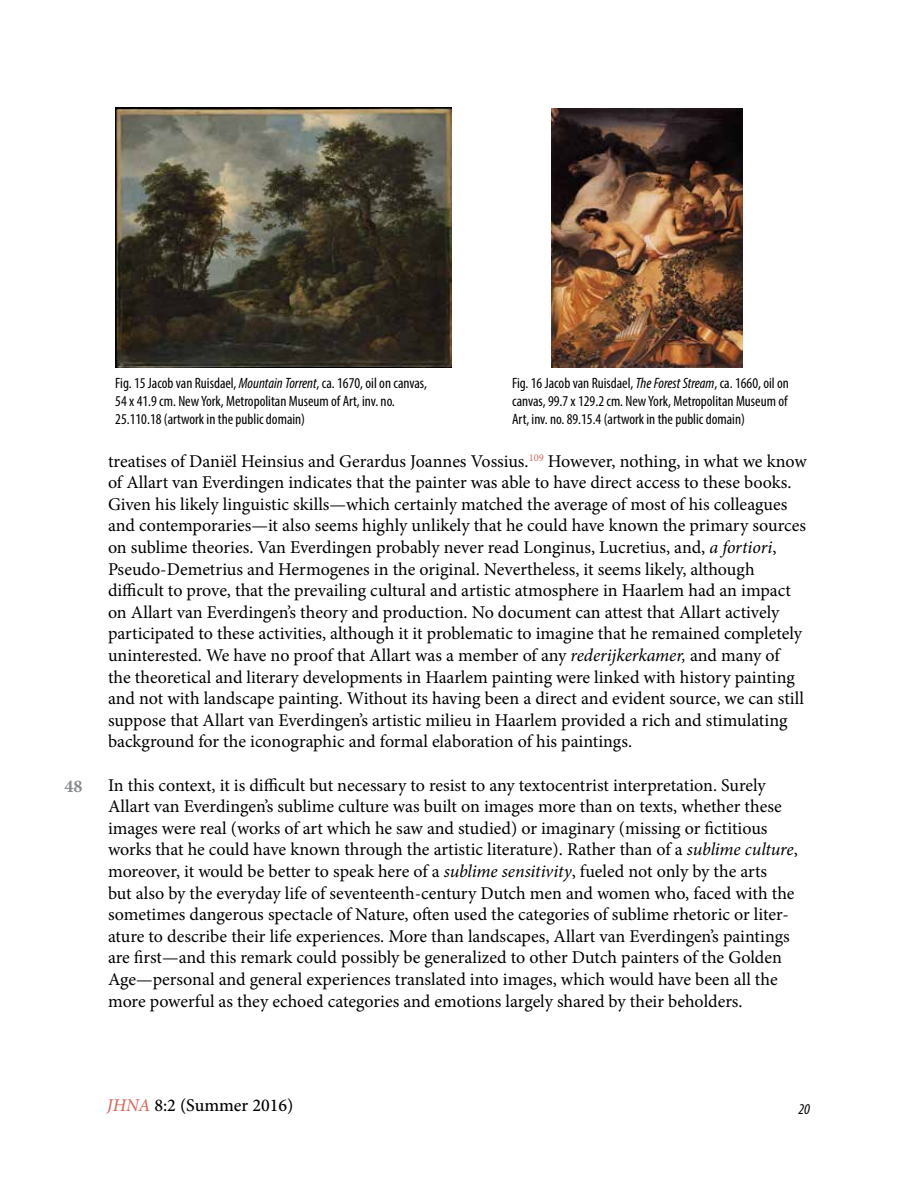
<style>
.page{position:relative;width:918px;height:1188px;background:#fff}
.page>*{position:absolute;margin:0;border:0;box-sizing:border-box;transform-origin:0 0}
.t1{font:18px/21.6px "Minion Pro";color:#000}
.t2{font:500 18px "Minion Pro";color:#000}
.t3{font:700 18px "Minion Pro";color:#888a8c}
.t4{font:condensed 15px/18px "Myriad Pro";color:#000}
.t5{font:italic condensed 15px "Myriad Pro";color:#000}
.s1{font-style:italic}
.s2{font-style:italic;color:#d46c62}
</style>
<div class="page">
<img style="left:115px;top:108px;width:337px;height:260px">
<img style="left:551px;top:108px;width:192px;height:260px">
<p class="t3" style="left:64px;top:773px;width:19px">48</p>
<p class="t4" style="left:115px;top:374px;width:313px">Fig. 15 Jacob van Ruisdael, <span class="s1">Mountain Torrent</span>, ca. 1670, oil on canvas,<br>54 x 41.9 cm. New York, Metropolitan Museum of Art, inv. no.<br>25.110.18 (artwork in the public domain)</p>
<p class="t4" style="left:512px;top:374px;width:278px;text-align:justify">Fig. 16 Jacob van Ruisdael, <span class="s1">The Forest Stream</span>, ca. 1660, oil on canvas, 99.7 x 129.2 cm. New York, Metropolitan Museum of Art, inv. no. 89.15.4 (artwork in the public domain)</p>
<p class="t1" style="left:108px;top:450px;width:700px">treatises of Daniël Heinsius and Gerardus Joannes Vossius.<sup>109</sup> However, nothing, in what we know of Allart van Everdingen indicates that the painter was able to have direct access to these books.<br>Given his likely linguistic skills—which certainly matched the average of most of his colleagues and contemporaries—it also seems highly unlikely that he could have known the primary sources on sublime theories. Van Everdingen probably never read Longinus, Lucretius, and, <span class="s1">a fortiori</span>, Pseudo-Demetrius and Hermogenes in the original. Nevertheless, it seems likely, although difficult to prove, that the prevailing cultural and artistic atmosphere in Haarlem had an impact on Allart van Everdingen’s theory and production. No document can attest that Allart actively participated to these activities, although it it problematic to imagine that he remained completely uninterested. We have no proof that Allart was a member of any <span class="s1">rederijkerkamer,</span> and many of the theoretical and literary developments in Haarlem painting were linked with history painting and not with landscape painting. Without its having been a direct and evident source, we can still suppose that Allart van Everdingen’s artistic milieu in Haarlem provided a rich and stimulating background for the iconographic and formal elaboration of his paintings.</p>
<p class="t1" style="left:108px;top:774px;width:691px">In this context, it is difficult but necessary to resist to any textocentrist interpretation. Surely Allart van Everdingen’s sublime culture was built on images more than on texts, whether these images were real (works of art which he saw and studied) or imaginary (missing or fictitious works that he could have known through the artistic literature). Rather than of a <span class="s1">sublime culture</span>, moreover, it would be better to speak here of a <span class="s1">sublime sensitivity</span>, fueled not only by the arts<br>but also by the everyday life of seventeenth-century Dutch men and women who, faced with the sometimes dangerous spectacle of Nature, often used the categories of sublime rhetoric or liter&shy;ature to describe their life experiences. More than landscapes, Allart van Everdingen’s paintings are first—and this remark could possibly be generalized to other Dutch painters of the Golden Age—personal and general experiences translated into images, which would have been all the more powerful as they echoed categories and emotions largely shared by their beholders.</p>
<p class="t2" style="left:107px;top:1093px;width:188px"><span class="s2">JHNA</span> 8:2 (Summer 2016)</p>
<p class="t5" style="left:798px;top:1100px;width:13px">20</p>
</div>
